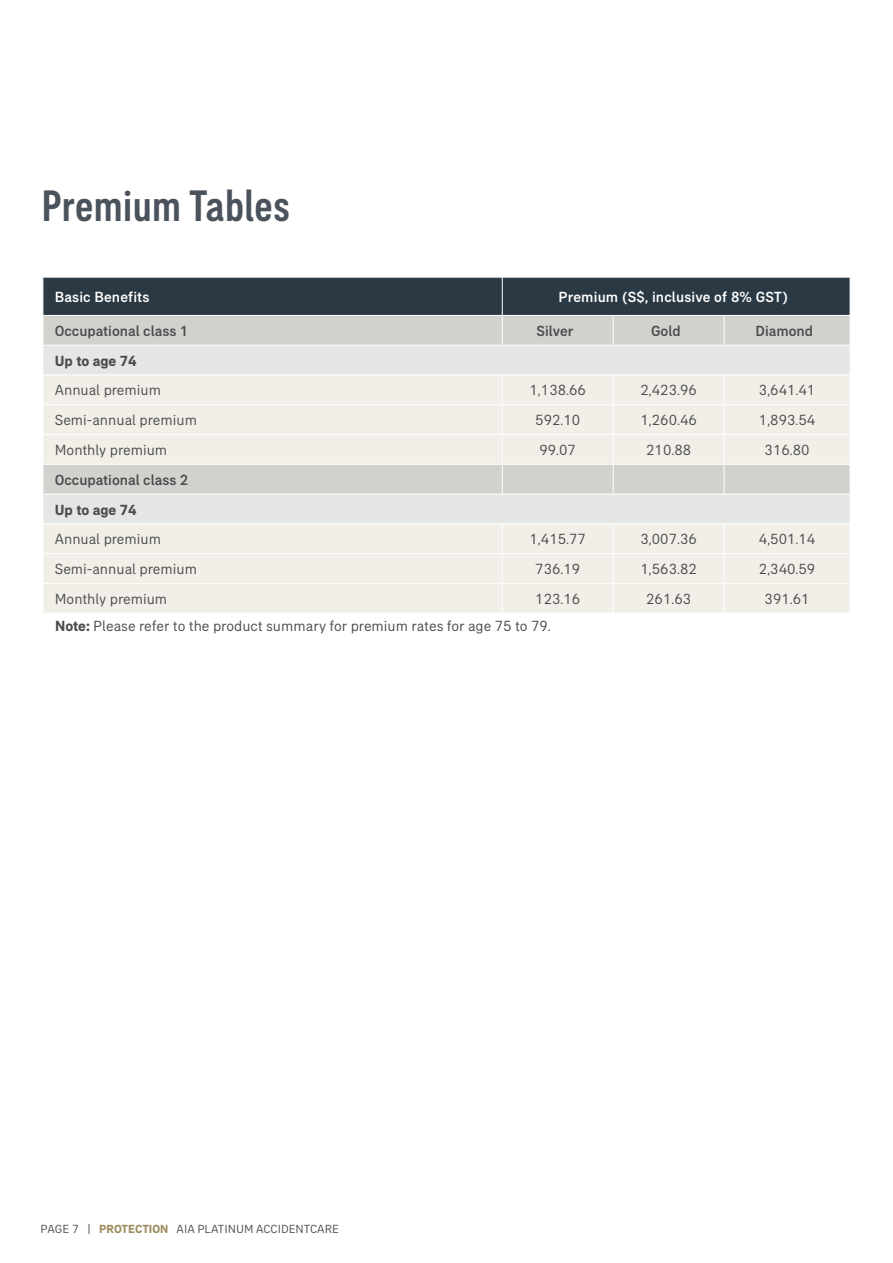
<style>
.page{position:relative;width:893px;height:1263px;background:#fff}
.page>*{position:absolute;margin:0;border:0;box-sizing:border-box;transform-origin:0 0}
.headline{font:500 condensed 45px "AIA Everest";letter-spacing:.01em;color:#4a525c}
.body{font:15px "AIA Everest";color:#4b4c4d}
.body_copy{font:15px "AIA Everest";color:#4b4c4d}
.body-2{font:500 15px "AIA Everest";color:#4b4c4d}
.body-3{font:500 15px "AIA Everest";letter-spacing:.01em;color:#fff}
.body-4{font:700 15px "AIA Everest";color:#4b4c4d}
.t1{font:12px "AIA Everest";color:#4b4c4d}
.s1{font-weight:700}
.s2{font-weight:700;color:#9d8b5d}
</style>
<div class="page">
<svg style="left:43px;top:278px;width:807px;height:335px;background:#d4d4d1"></svg>
<hr style="left:613px;top:464px;width:111px;height:1px;background:#fff">
<hr style="left:43px;top:277px;width:1px;height:38px;background:#fff">
<hr style="left:502px;top:315px;width:111px;height:1px;background:#fff">
<hr style="left:613px;top:315px;width:111px;height:1px;background:#fff">
<hr style="left:724px;top:315px;width:126px;height:1px;background:#fff">
<hr style="left:502px;top:277px;width:1px;height:38px;background:#fff">
<hr style="left:43px;top:315px;width:459px;height:1px;background:#fff">
<p class="headline" style="left:42px;top:180px;width:250px">Premium Tables</p>
<p class="body-3" style="left:55px;top:288px;width:96px">Basic Benefits</p>
<p class="body-3" style="left:559px;top:288px;width:231px">Premium (S$, inclusive of 8% GST)</p>
<p class="body-2" style="left:55px;top:322px;width:135px">Occupational class 1</p>
<p class="body-2" style="left:536px;top:322px;width:38px">Silver</p>
<p class="body-2" style="left:651px;top:322px;width:31px">Gold</p>
<p class="body-2" style="left:755px;top:322px;width:59px">Diamond</p>
<p class="body-4" style="left:55px;top:352px;width:83px">Up to age 74</p>
<p class="body" style="left:55px;top:382px;width:108px">Annual premium</p>
<p class="body" style="left:530px;top:382px;width:58px">1,138.66</p>
<p class="body" style="left:640px;top:382px;width:58px">2,423.96</p>
<p class="body" style="left:759px;top:382px;width:58px">3,641.41</p>
<p class="body" style="left:55px;top:412px;width:144px">Semi-annual premium</p>
<p class="body" style="left:535px;top:412px;width:46px">592.10</p>
<p class="body" style="left:640px;top:412px;width:58px">1,260.46</p>
<p class="body" style="left:759px;top:412px;width:58px">1,893.54</p>
<p class="body" style="left:55px;top:441px;width:114px">Monthly premium</p>
<p class="body" style="left:539px;top:441px;width:38px">99.07</p>
<p class="body" style="left:646px;top:441px;width:46px">210.88</p>
<p class="body" style="left:765px;top:441px;width:46px">316.80</p>
<p class="body-2" style="left:55px;top:471px;width:135px">Occupational class 2</p>
<p class="body-4" style="left:55px;top:501px;width:83px">Up to age 74</p>
<p class="body" style="left:55px;top:531px;width:108px">Annual premium</p>
<p class="body" style="left:530px;top:531px;width:58px">1,415.77</p>
<p class="body" style="left:640px;top:531px;width:58px">3,007.36</p>
<p class="body" style="left:759px;top:531px;width:58px">4,501.14</p>
<p class="body" style="left:55px;top:560px;width:144px">Semi-annual premium</p>
<p class="body" style="left:535px;top:560px;width:46px">736.19</p>
<p class="body" style="left:640px;top:560px;width:58px">1,563.82</p>
<p class="body" style="left:759px;top:560px;width:58px">2,340.59</p>
<p class="body" style="left:55px;top:590px;width:114px">Monthly premium</p>
<p class="body" style="left:535px;top:590px;width:46px">123.16</p>
<p class="body" style="left:646px;top:590px;width:46px">261.63</p>
<p class="body" style="left:765px;top:590px;width:46px">391.61</p>
<p class="body_copy" style="left:55px;top:618px;width:497px"><span class="s1">Note:</span> Please refer to the product summary for premium rates for age 75 to 79.</p>
<p class="t1" style="left:40px;top:1222px;width:300px">PAGE 7 | <span class="s2">PROTECTION</span> AIA PLATINUM ACCIDENTCARE</p>
</div>
